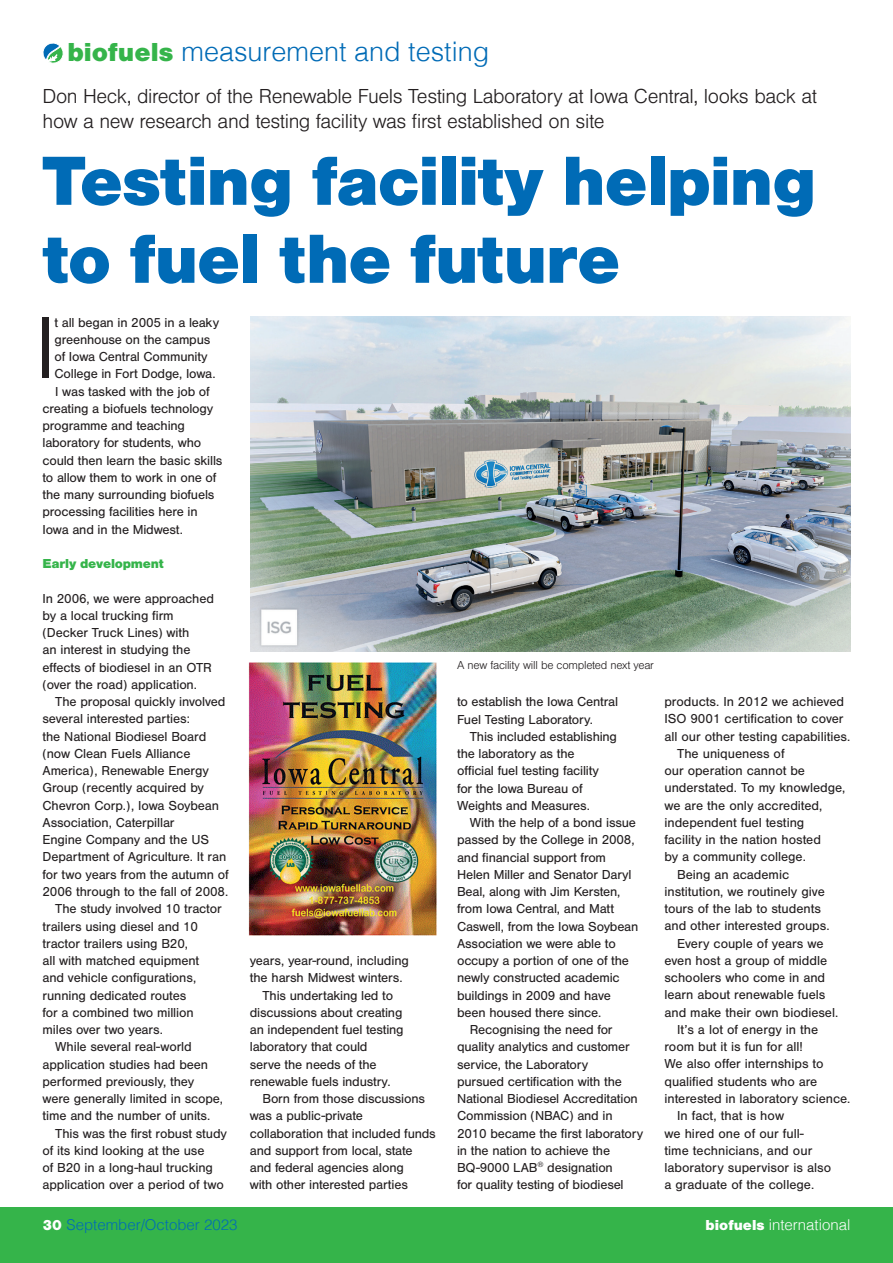
<style>
.page{position:relative;width:893px;height:1263px;background:#fff}
.page>*{position:absolute;margin:0;border:0;box-sizing:border-box;transform-origin:0 0}
.t1{font:300 91.05px "Nimbus San";color:#231f20}
.t2{font:900 72px/78px "Nimbus San";letter-spacing:-.02em;color:#006bb6}
.t3{font:300 27px "Helvetica";color:#006bb6}
.t4{font:300 21px/25.2px "Nimbus San";letter-spacing:-.02em;color:#231f20}
.t5{font:300 15px "Helvetica";color:#006bb6}
.t6{font:300 15px "Helvetica";color:#fff}
.t7{font:13.5px/17.2px "Nimbus San";letter-spacing:-.01em;color:#231f20}
.t8{font:900 13.5px "Nimbus San";letter-spacing:-.015em;color:#35b44a}
.t9{font:300 12px "Nimbus San";letter-spacing:-.02em;color:#231f20}
.s1{font-family:"Nimbus San";font-weight:900;color:#35b44a}
.s2{font-family:"Nimbus San";font-weight:900;color:#fff}
.s3{font-family:"Nimbus San";font-weight:900}
</style>
<div class="page">
<svg style="left:43px;top:43px;width:20px;height:21px"></svg>
<div style="left:0;top:1208px;width:893px;height:55px;background:#35b44a"></div>
<img style="left:251px;top:316px;width:599px;height:336px">
<img style="left:249px;top:663px;width:187px;height:273px">
<h3 class="t3" style="left:67px;top:28px;width:423px"><span class="s1">biofuels</span> measurement and testing</h3>
<h3 class="t4" style="left:43px;top:84px;width:776px">Don Heck, director of the Renewable Fuels Testing Laboratory at Iowa Central, looks back at how a new research and testing facility was first established on site</h3>
<h2 class="t2" style="left:43px;top:142px;width:775px">Testing facility helping to fuel the future</h2>
<h1 class="t1" style="left:35px;top:301px;width:22px">I</h1>
<p class="t7" style="left:55px;top:314px;width:166px">t all began in 2005 in a leaky</p>
<p class="t7" style="left:55px;top:331px;width:157px">greenhouse on the campus</p>
<p class="t7" style="left:55px;top:348px;width:155px">of Iowa Central Community</p>
<p class="t7" style="left:55px;top:365px;width:163px">College in Fort Dodge, Iowa.</p>
<p class="t7" style="left:55px;top:383px;width:156px">I was tasked with the job of</p>
<p class="t7" style="left:43px;top:400px;width:172px">creating a biofuels technology</p>
<p class="t7" style="left:43px;top:417px;width:144px">programme and teaching</p>
<p class="t7" style="left:43px;top:434px;width:160px">laboratory for students, who</p>
<p class="t7" style="left:43px;top:452px;width:181px">could then learn the basic skills</p>
<p class="t7" style="left:43px;top:469px;width:175px">to allow them to work in one of</p>
<p class="t7" style="left:43px;top:486px;width:173px">the many surrounding biofuels</p>
<p class="t7" style="left:43px;top:503px;width:157px">processing facilities here in</p>
<p class="t7" style="left:43px;top:521px;width:142px">Iowa and in the Midwest.</p>
<p class="t8" style="left:43px;top:556px;width:123px">Early development</p>
<p class="t7" style="left:43px;top:590px;width:173px">In 2006, we were approached by a local trucking firm (Decker Truck Lines) with<br>an interest in studying the effects of biodiesel in an OTR (over the road) application.</p>
<p class="t7" style="left:55px;top:693px;width:172px">The proposal quickly involved</p>
<p class="t7" style="left:43px;top:710px;width:149px">several interested parties:</p>
<p class="t7" style="left:43px;top:728px;width:165px">the National Biodiesel Board</p>
<p class="t7" style="left:43px;top:745px;width:149px">(now Clean Fuels Alliance</p>
<p class="t7" style="left:43px;top:762px;width:168px">America), Renewable Energy</p>
<p class="t7" style="left:43px;top:779px;width:163px">Group (recently acquired by</p>
<p class="t7" style="left:43px;top:797px;width:178px">Chevron Corp.), Iowa Soybean</p>
<p class="t7" style="left:43px;top:814px;width:134px">Association, Caterpillar</p>
<p class="t7" style="left:43px;top:831px;width:168px">Engine Company and the US</p>
<p class="t7" style="left:43px;top:849px;width:185px">Department of Agriculture. It ran</p>
<p class="t7" style="left:43px;top:866px;width:188px">for two years from the autumn of</p>
<p class="t7" style="left:43px;top:883px;width:187px">2006 through to the fall of 2008.</p>
<p class="t7" style="left:55px;top:900px;width:168px">The study involved 10 tractor</p>
<p class="t7" style="left:43px;top:918px;width:157px">trailers using diesel and 10</p>
<p class="t7" style="left:43px;top:935px;width:147px">tractor trailers using B20,</p>
<p class="t7" style="left:43px;top:952px;width:158px">all with matched equipment</p>
<p class="t7" style="left:43px;top:969px;width:155px">and vehicle configurations,</p>
<p class="t7" style="left:43px;top:987px;width:145px">running dedicated routes</p>
<p class="t7" style="left:43px;top:1004px;width:153px">for a combined two million</p>
<p class="t7" style="left:43px;top:1021px;width:122px">miles over two years.</p>
<p class="t7" style="left:55px;top:1038px;width:138px">While several real-world</p>
<p class="t7" style="left:43px;top:1056px;width:167px">application studies had been</p>
<p class="t7" style="left:43px;top:1073px;width:153px">performed previously, they</p>
<p class="t7" style="left:43px;top:1090px;width:182px">were generally limited in scope,</p>
<p class="t7" style="left:43px;top:1107px;width:169px">time and the number of units.</p>
<p class="t7" style="left:55px;top:1125px;width:173px">This was the first robust study</p>
<p class="t7" style="left:43px;top:1142px;width:164px">of its kind looking at the use</p>
<p class="t7" style="left:43px;top:1159px;width:172px">of B20 in a long-haul trucking</p>
<p class="t7" style="left:43px;top:1176px;width:183px">application over a period of two</p>
<p class="t7" style="left:250px;top:952px;width:161px">years, year-round, including</p>
<p class="t7" style="left:250px;top:969px;width:154px">the harsh Midwest winters.</p>
<p class="t7" style="left:263px;top:987px;width:132px">This undertaking led to</p>
<p class="t7" style="left:250px;top:1004px;width:154px">discussions about creating</p>
<p class="t7" style="left:250px;top:1021px;width:155px">an independent fuel testing</p>
<p class="t7" style="left:250px;top:1038px;width:119px">laboratory that could</p>
<p class="t7" style="left:250px;top:1056px;width:128px">serve the needs of the</p>
<p class="t7" style="left:250px;top:1073px;width:142px">renewable fuels industry.</p>
<p class="t7" style="left:263px;top:1090px;width:164px">Born from those discussions</p>
<p class="t7" style="left:250px;top:1107px;width:115px">was a public-private</p>
<p class="t7" style="left:250px;top:1125px;width:187px">collaboration that included funds</p>
<p class="t7" style="left:250px;top:1142px;width:164px">and support from local, state</p>
<p class="t7" style="left:250px;top:1159px;width:155px">and federal agencies along</p>
<p class="t7" style="left:250px;top:1176px;width:160px">with other interested parties</p>
<p class="t9" style="left:457px;top:658px;width:198px">A new facility will be completed next year</p>
<p class="t7" style="left:457px;top:693px;width:162px">to establish the Iowa Central<br>Fuel Testing Laboratory.</p>
<p class="t7" style="left:457px;top:728px;width:161px;text-indent:13px">This included establishing the laboratory as the<br>official fuel testing facility for the Iowa Bureau of<br>Weights and Measures.</p>
<p class="t7" style="left:470px;top:814px;width:168px">With the help of a bond issue</p>
<p class="t7" style="left:457px;top:831px;width:179px">passed by the College in 2008,</p>
<p class="t7" style="left:457px;top:849px;width:150px">and financial support from</p>
<p class="t7" style="left:457px;top:866px;width:176px">Helen Miller and Senator Daryl</p>
<p class="t7" style="left:457px;top:883px;width:165px">Beal, along with Jim Kersten,</p>
<p class="t7" style="left:457px;top:900px;width:158px">from Iowa Central, and Matt</p>
<p class="t7" style="left:457px;top:918px;width:183px">Caswell, from the Iowa Soybean</p>
<p class="t7" style="left:457px;top:935px;width:160px">Association we were able to</p>
<p class="t7" style="left:457px;top:952px;width:173px">occupy a portion of one of the</p>
<p class="t7" style="left:457px;top:969px;width:164px">newly constructed academic</p>
<p class="t7" style="left:457px;top:987px;width:155px">buildings in 2009 and have</p>
<p class="t7" style="left:457px;top:1004px;width:146px">been housed there since.</p>
<p class="t7" style="left:470px;top:1021px;width:144px">Recognising the need for</p>
<p class="t7" style="left:457px;top:1038px;width:174px">quality analytics and customer</p>
<p class="t7" style="left:457px;top:1056px;width:133px">service, the Laboratory</p>
<p class="t7" style="left:457px;top:1073px;width:166px">pursued certification with the</p>
<p class="t7" style="left:457px;top:1090px;width:182px">National Biodiesel Accreditation</p>
<p class="t7" style="left:457px;top:1107px;width:157px">Commission (NBAC) and in</p>
<p class="t7" style="left:457px;top:1125px;width:188px">2010 became the first laboratory</p>
<p class="t7" style="left:457px;top:1142px;width:155px">in the nation to achieve the</p>
<p class="t7" style="left:457px;top:1159px;width:157px">BQ-9000 LAB<sup>®</sup> designation</p>
<p class="t7" style="left:457px;top:1176px;width:168px">for quality testing of biodiesel</p>
<p class="t7" style="left:664px;top:693px;width:181px">products. In 2012 we achieved</p>
<p class="t7" style="left:664px;top:710px;width:181px">ISO 9001 certification to cover</p>
<p class="t7" style="left:664px;top:728px;width:188px">all our other testing capabilities.</p>
<p class="t7" style="left:677px;top:745px;width:109px">The uniqueness of</p>
<p class="t7" style="left:664px;top:762px;width:142px">our operation cannot be</p>
<p class="t7" style="left:664px;top:779px;width:182px">understated. To my knowledge,</p>
<p class="t7" style="left:664px;top:797px;width:160px">we are the only accredited,</p>
<p class="t7" style="left:664px;top:814px;width:141px">independent fuel testing</p>
<p class="t7" style="left:664px;top:831px;width:158px">facility in the nation hosted</p>
<p class="t7" style="left:664px;top:848px;width:143px">by a community college.</p>
<p class="t7" style="left:677px;top:866px;width:113px">Being an academic</p>
<p class="t7" style="left:664px;top:883px;width:162px">institution, we routinely give</p>
<p class="t7" style="left:664px;top:900px;width:158px">tours of the lab to students</p>
<p class="t7" style="left:664px;top:917px;width:167px">and other interested groups.</p>
<p class="t7" style="left:677px;top:935px;width:148px">Every couple of years we</p>
<p class="t7" style="left:664px;top:952px;width:164px">even host a group of middle</p>
<p class="t7" style="left:664px;top:969px;width:162px">schoolers who come in and</p>
<p class="t7" style="left:664px;top:986px;width:162px">learn about renewable fuels</p>
<p class="t7" style="left:664px;top:1004px;width:175px">and make their own biodiesel.</p>
<p class="t7" style="left:677px;top:1021px;width:143px">It’s a lot of energy in the</p>
<p class="t7" style="left:664px;top:1038px;width:140px">room but it is fun for all!</p>
<p class="t7" style="left:664px;top:1055px;width:161px">We also offer internships to</p>
<p class="t7" style="left:664px;top:1073px;width:155px">qualified students who are</p>
<p class="t7" style="left:664px;top:1090px;width:188px">interested in laboratory science.</p>
<p class="t7" style="left:677px;top:1107px;width:108px">In fact, that is how</p>
<p class="t7" style="left:664px;top:1124px;width:141px">we hired one of our full-</p>
<p class="t7" style="left:664px;top:1142px;width:149px">time technicians, and our</p>
<p class="t7" style="left:664px;top:1159px;width:168px">laboratory supervisor is also</p>
<p class="t7" style="left:664px;top:1176px;width:151px">a graduate of the college.</p>
<p class="t5" style="left:43px;top:1212px;width:196px"><span class="s2">30</span> September/October 2023</p>
<p class="t6" style="left:706px;top:1212px;width:146px"><span class="s3">biofuels</span> international</p>
</div>
